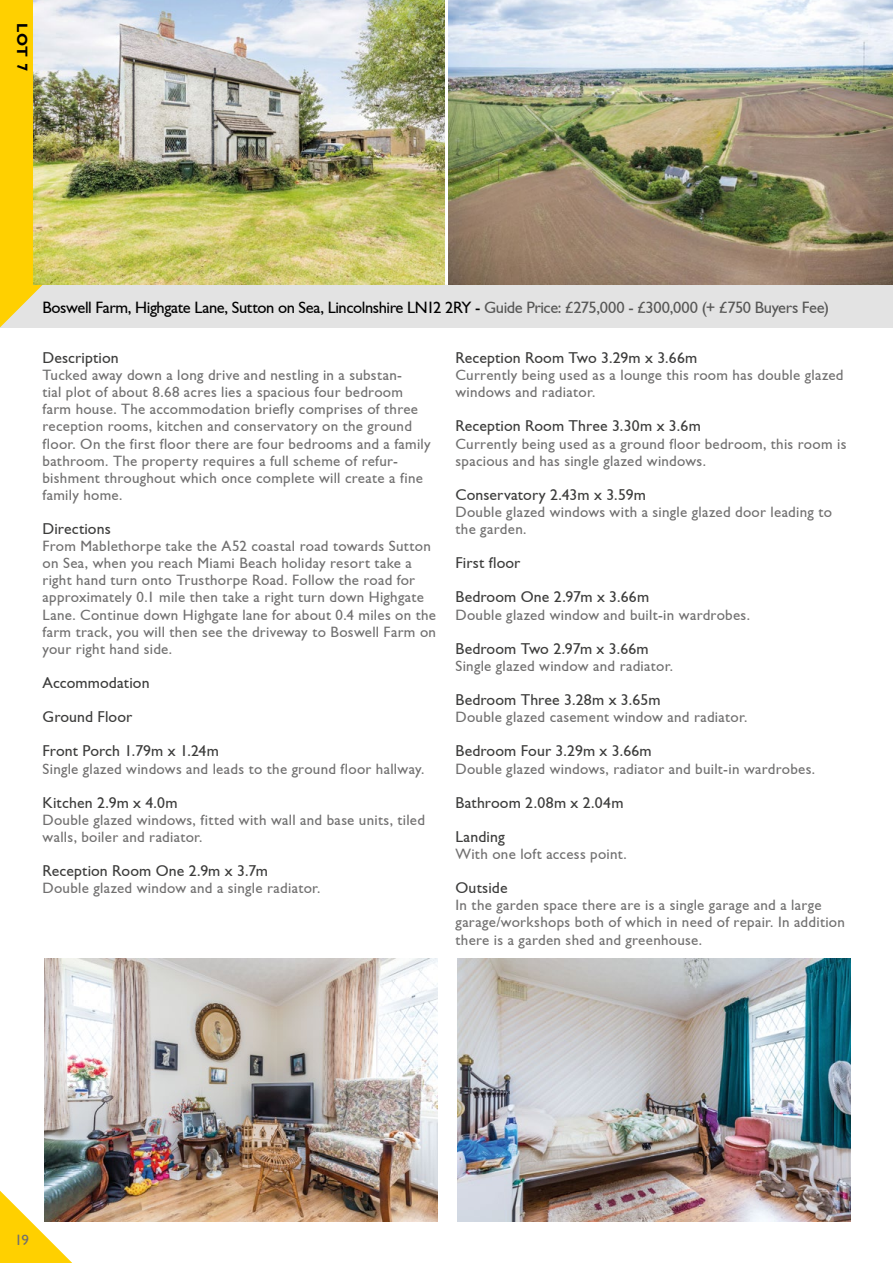
<style>
.page{position:relative;width:893px;height:1263px;background:#fff}
.page>*{position:absolute;margin:0;border:0;box-sizing:border-box;transform-origin:0 0}
.t1{font:16.5px "Gill Sans";letter-spacing:-.025em;color:#000}
.t2{font:15.75px/34.2px "Gill Sans";letter-spacing:.005em;color:#3c3c3b}
.t3{font:15px/17.1px "Gill Sans";letter-spacing:.02em;color:#706f6f}
.t4{font:700 15px "Gill Sans";color:#000}
.s1{color:#575756}
</style>
<div class="page">
<svg style="left:0;top:1191px;width:72px;height:72px"></svg>
<div style="left:0;top:285px;width:893px;height:42px;background:#e3e3e3"></div>
<svg style="left:0;top:0;width:43px;height:327px;background:#fcd112"></svg>
<img style="left:34px;top:0;width:411px;height:285px">
<img style="left:448px;top:0;width:445px;height:285px">
<img style="left:44px;top:958px;width:393px;height:264px">
<img style="left:457px;top:958px;width:393px;height:264px">
<p class="t4" style="left:31px;top:23px;width:49px;rotate:90deg">LOT 7</p>
<p class="t1" style="left:43px;top:298px;width:788px">Boswell Farm, Highgate Lane, Sutton on Sea, Lincolnshire LN12 2RY - <span class="s1">Guide Price: £275,000 - £300,000 (+ £750 Buyers Fee)</span></p>
<p class="t2" style="left:43px;top:341px;width:78px">Description</p>
<p class="t3" style="left:43px;top:367px;width:390px">Tucked away down a long drive and nestling in a substan-<br>tial plot of about 8.68 acres lies a spacious four bedroom farm house. The accommodation briefly comprises of three reception rooms, kitchen and conservatory on the ground floor. On the first floor there are four bedrooms and a family bathroom. The property requires a full scheme of refur&shy;bishment throughout which once complete will create a fine family home.</p>
<p class="t2" style="left:43px;top:512px;width:70px">Directions</p>
<p class="t3" style="left:43px;top:538px;width:395px">From Mablethorpe take the A52 coastal road towards Sutton on Sea, when you reach Miami Beach holiday resort take a right hand turn onto Trusthorpe Road. Follow the road for approximately 0.1 mile then take a right turn down Highgate Lane. Continue down Highgate lane for about 0.4 miles on the farm track, you will then see the driveway to Boswell Farm on your right hand side.</p>
<p class="t2" style="left:43px;top:666px;width:178px">Accommodation<br>Ground Floor<br>Front Porch 1.79m x 1.24m</p>
<p class="t3" style="left:43px;top:760px;width:383px">Single glazed windows and leads to the ground floor hallway.</p>
<p class="t2" style="left:43px;top:785px;width:137px">Kitchen 2.9m x 4.0m</p>
<p class="t3" style="left:43px;top:811px;width:384px">Double glazed windows, fitted with wall and base units, tiled walls, boiler and radiator.</p>
<p class="t2" style="left:43px;top:854px;width:227px">Reception Room One 2.9m x 3.7m</p>
<p class="t3" style="left:43px;top:880px;width:279px">Double glazed window and a single radiator.</p>
<p class="t2" style="left:455px;top:341px;width:243px">Reception Room Two 3.29m x 3.66m</p>
<p class="t3" style="left:455px;top:367px;width:390px">Currently being used as a lounge this room has double glazed windows and radiator.</p>
<p class="t2" style="left:455px;top:409px;width:247px">Reception Room Three 3.30m x 3.6m</p>
<p class="t3" style="left:455px;top:435px;width:392px">Currently being used as a ground floor bedroom, this room is spacious and has single glazed windows.</p>
<p class="t2" style="left:455px;top:478px;width:192px">Conservatory 2.43m x 3.59m</p>
<p class="t3" style="left:455px;top:503px;width:378px">Double glazed windows with a single glazed door leading to the garden.</p>
<p class="t2" style="left:455px;top:546px;width:195px">First floor<br>Bedroom One 2.97m x 3.66m</p>
<p class="t3" style="left:455px;top:606px;width:296px">Double glazed window and built-in wardrobes.</p>
<p class="t2" style="left:455px;top:631px;width:195px">Bedroom Two 2.97m x 3.66m</p>
<p class="t3" style="left:455px;top:657px;width:219px">Single glazed window and radiator.</p>
<p class="t2" style="left:455px;top:683px;width:207px">Bedroom Three 3.28m x 3.65m</p>
<p class="t3" style="left:455px;top:709px;width:293px">Double glazed casement window and radiator.</p>
<p class="t2" style="left:455px;top:734px;width:198px">Bedroom Four 3.29m x 3.66m</p>
<p class="t3" style="left:455px;top:760px;width:361px">Double glazed windows, radiator and built-in wardrobes.</p>
<p class="t2" style="left:455px;top:785px;width:170px">Bathroom 2.08m x 2.04m<br>Landing</p>
<p class="t3" style="left:455px;top:845px;width:173px">With one loft access point.</p>
<p class="t2" style="left:455px;top:871px;width:54px">Outside</p>
<p class="t3" style="left:455px;top:897px;width:391px">In the garden space there are is a single garage and a large garage/workshops both of which in need of repair. In addition there is a garden shed and greenhouse.</p>
<p class="t3" style="left:15px;top:1231px;width:16px">19</p>
</div>
